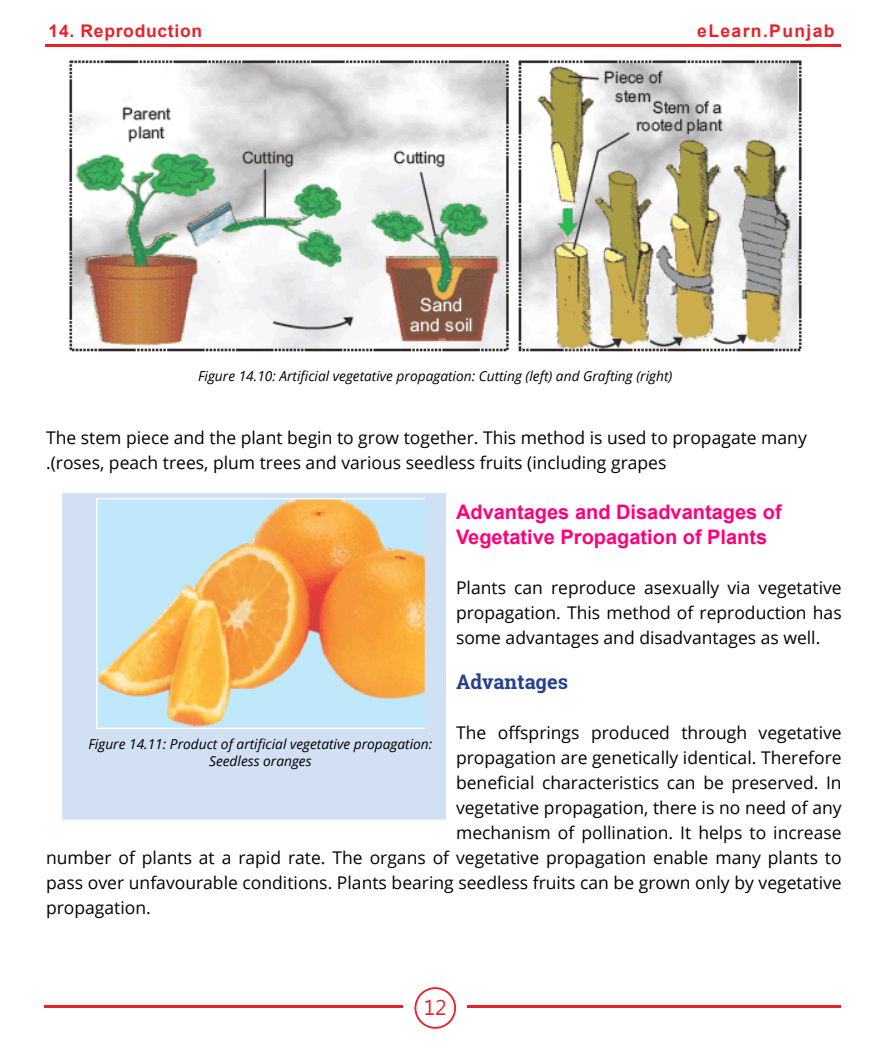
<style>
.page{position:relative;width:886px;height:1053px;background:#fff}
.page>*{position:absolute;margin:0;border:0;box-sizing:border-box;transform-origin:0 0}
.t1{font:21.25px "Segoe UI";color:#eb212a}
.t2{font:700 20px/25px "Arial";color:#ff007b}
.t3{font:700 20px "Roboto Slab";color:#25408f}
.t4{font:17.5px/25px "Open Sans";color:#000}
.t5{font:700 17.5px "Arial";letter-spacing:.04em;color:#eb212a}
.t6{font:700 17.5px "Arial";letter-spacing:.08em;color:#eb212a}
.t7{font:italic 13.75px/17.5px "Open Sans";color:#000;text-align:center}
</style>
<div class="page">
<hr style="left:44px;top:1005px;width:359px;height:3px;background:#eb212a">
<hr style="left:467px;top:1005px;width:374px;height:2px;background:#eb212a">
<svg style="left:414px;top:987px;width:42px;height:41px"></svg>
<div style="left:416px;top:988px;width:38px;height:38px;background:#fff;border-radius:50%"></div>
<hr style="left:45px;top:45px;width:796px;height:2px;background:#eb212a">
<img style="left:69px;top:60px;width:733px;height:292px">
<div style="left:57px;top:488px;width:394px;height:336px;background:#d1e1f3"></div>
<img style="left:97px;top:498px;width:327px;height:230px">
<div style="left:52px;top:483px;width:404px;height:346px;border:10px solid #fff"></div>
<p class="t5" style="left:49px;top:19px;width:155px">14. Reproduction</p>
<p class="t6" style="left:697px;top:19px;width:139px">eLearn.Punjab</p>
<p class="t7" style="left:198px;top:367px;width:476px">Figure 14.10: Artificial vegetative propagation: Cutting (left) and Grafting (right)</p>
<p class="t4" style="left:46px;top:424px;width:762px">The stem piece and the plant begin to grow together. This method is used to propagate many .)roses, peach trees, plum trees and various seedless fruits (including grapes</p>
<p class="t2" style="left:456px;top:499px;width:327px">Advantages and Disadvantages of<br>Vegetative Propagation of Plants</p>
<p class="t4" style="left:456px;top:574px;width:387px;text-align:justify">Plants can reproduce asexually via vegetative propagation. This method of reproduction has some advantages and disadvantages as well.</p>
<p class="t3" style="left:456px;top:668px;width:113px">Advantages</p>
<p class="t4" style="left:456px;top:720px;width:387px">The offsprings produced through vegetative</p>
<p class="t4" style="left:456px;top:745px;width:387px">propagation are genetically identical. Therefore</p>
<p class="t4" style="left:456px;top:770px;width:387px">beneficial characteristics can be preserved. In</p>
<p class="t4" style="left:456px;top:795px;width:387px">vegetative propagation, there is no need of any</p>
<p class="t4" style="left:456px;top:820px;width:387px">mechanism of pollination. It helps to increase</p>
<p class="t4" style="left:46px;top:845px;width:797px">number of plants at a rapid rate. The organs of vegetative propagation enable many plants to</p>
<p class="t4" style="left:46px;top:870px;width:797px">pass over unfavourable conditions. Plants bearing seedless fruits can be grown only by vegetative</p>
<p class="t4" style="left:46px;top:895px;width:106px">propagation.</p>
<p class="t7" style="left:88px;top:734px;width:345px">Figure 14.11: Product of artificial vegetative propagation:<br>Seedless oranges</p>
<p class="t1" style="left:424px;top:993px;width:24px">12</p>
</div>
